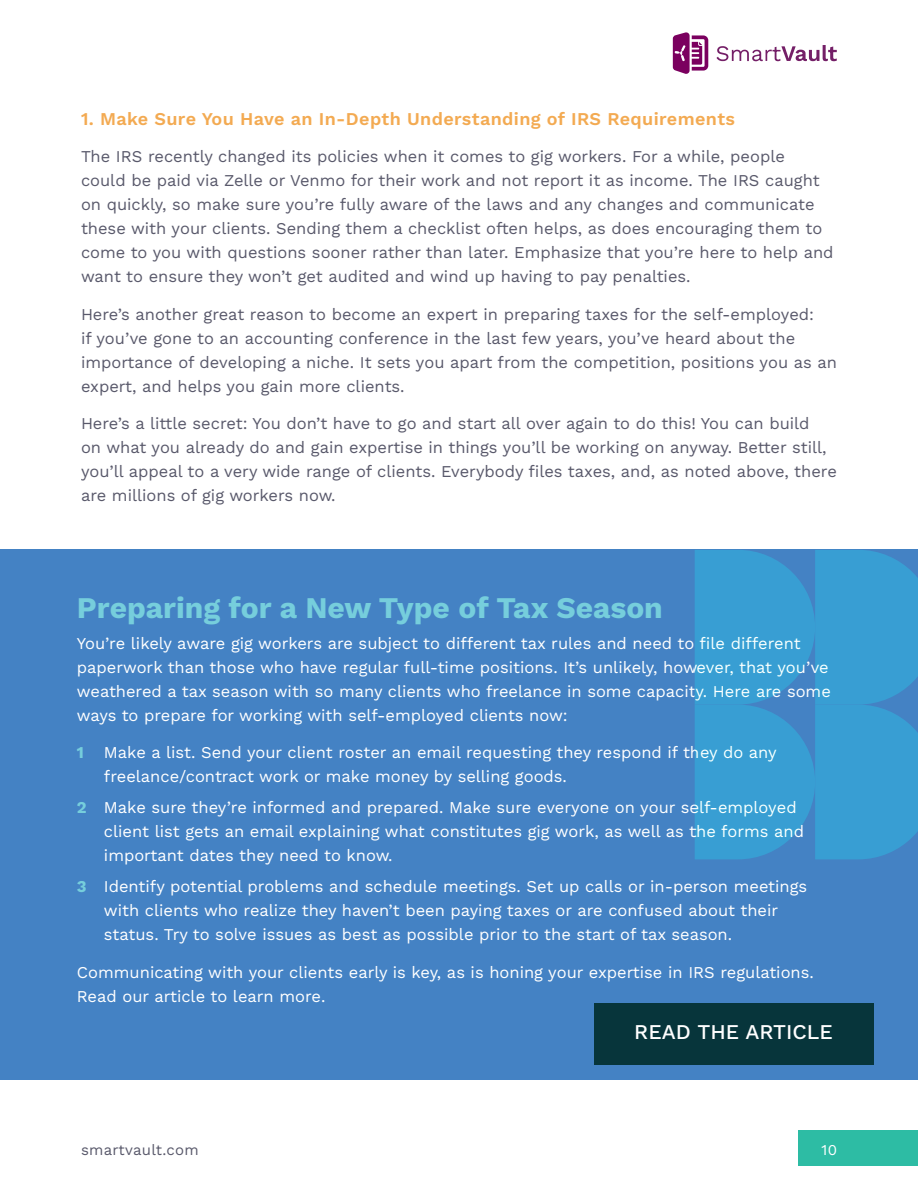
<style>
.page{position:relative;width:918px;height:1188px;background:#fff}
.page>*{position:absolute;margin:0;border:0;box-sizing:border-box;transform-origin:0 0}
.t1{font:700 30px "Work Sans";color:#76cedc}
.t2{font:500 21px "Work Sans";color:#fff}
.t3{font:600 18px "Work Sans";letter-spacing:.02em;color:#f3aa52}
.t4{font:16.5px/24px "Work Sans";color:#59596b}
.t5{font:16.5px/24px "Work Sans";color:#fff}
.t6{font:15px "Work Sans";letter-spacing:.02em;color:#59596b}
.t7{font:15px "Work Sans";color:#fff}
.s1{font-weight:700;color:#76cedc}
</style>
<div class="page">
<div style="left:798px;top:1130px;width:120px;height:36px;background:#2dbca4"></div>
<svg style="left:716px;top:45px;width:121px;height:16px"></svg>
<svg style="left:673px;top:32px;width:35px;height:42px"></svg>
<div style="left:0;top:550px;width:918px;height:530px;background:#4482c4"></div>
<div style="left:594px;top:1003px;width:279px;height:62px;background:#07353b"></div>
<svg style="left:695px;top:550px;width:223px;height:309px;background:#399ad1"></svg>
<p class="t3" style="left:81px;top:105px;width:656px">1. Make Sure You Have an In-Depth Understanding of IRS Requirements</p>
<p class="t4" style="left:81px;top:144px;width:754px">The IRS recently changed its policies when it comes to gig workers. For a while, people could be paid via Zelle or Venmo for their work and not report it as income. The IRS caught on quickly, so make sure you’re fully aware of the laws and any changes and communicate these with your clients. Sending them a checklist often helps, as does encouraging them to come to you with questions sooner rather than later. Emphasize that you’re here to help and want to ensure they won’t get audited and wind up having to pay penalties.</p>
<p class="t4" style="left:81px;top:301px;width:757px">Here’s another great reason to become an expert in preparing taxes for the self-employed:<br>if you’ve gone to an accounting conference in the last few years, you’ve heard about the importance of developing a niche. It sets you apart from the competition, positions you as an expert, and helps you gain more clients.</p>
<p class="t4" style="left:81px;top:411px;width:757px">Here’s a little secret: You don’t have to go and start all over again to do this! You can build<br>on what you already do and gain expertise in things you’ll be working on anyway. Better still, you’ll appeal to a very wide range of clients. Everybody files taxes, and, as noted above, there are millions of gig workers now.</p>
<h1 class="t1" style="left:77px;top:585px;width:587px">Preparing for a New Type of Tax Season</h1>
<p class="t5" style="left:77px;top:631px;width:755px">You’re likely aware gig workers are subject to different tax rules and need to file different paperwork than those who have regular full-time positions. It’s unlikely, however, that you’ve weathered a tax season with so many clients who freelance in some capacity. Here are some ways to prepare for working with self-employed clients now:</p>
<p class="t5" style="left:104px;top:740px;width:674px;text-indent:-27px"><span class="s1">1</span> Make a list. Send your client roster an email requesting they respond if they do any freelance/contract work or make money by selling goods.</p>
<p class="t5" style="left:104px;top:795px;width:702px;text-indent:-27px"><span class="s1">2</span> Make sure they’re informed and prepared. Make sure everyone on your self-employed client list gets an email explaining what constitutes gig work, as well as the forms and important dates they need to know.</p>
<p class="t5" style="left:104px;top:874px;width:705px;text-indent:-27px"><span class="s1">3</span> Identify potential problems and schedule meetings. Set up calls or in-person meetings with clients who realize they haven’t been paying taxes or are confused about their status. Try to solve issues as best as possible prior to the start of tax season.</p>
<p class="t5" style="left:77px;top:960px;width:738px">Communicating with your clients early is key, as is honing your expertise in IRS regulations.<br>Read our article to learn more.</p>
<p class="t2" style="left:634px;top:1020px;width:200px">READ THE ARTICLE</p>
<p class="t6" style="left:81px;top:1138px;width:119px">smartvault.com</p>
<p class="t7" style="left:822px;top:1138px;width:17px">10</p>
</div>
